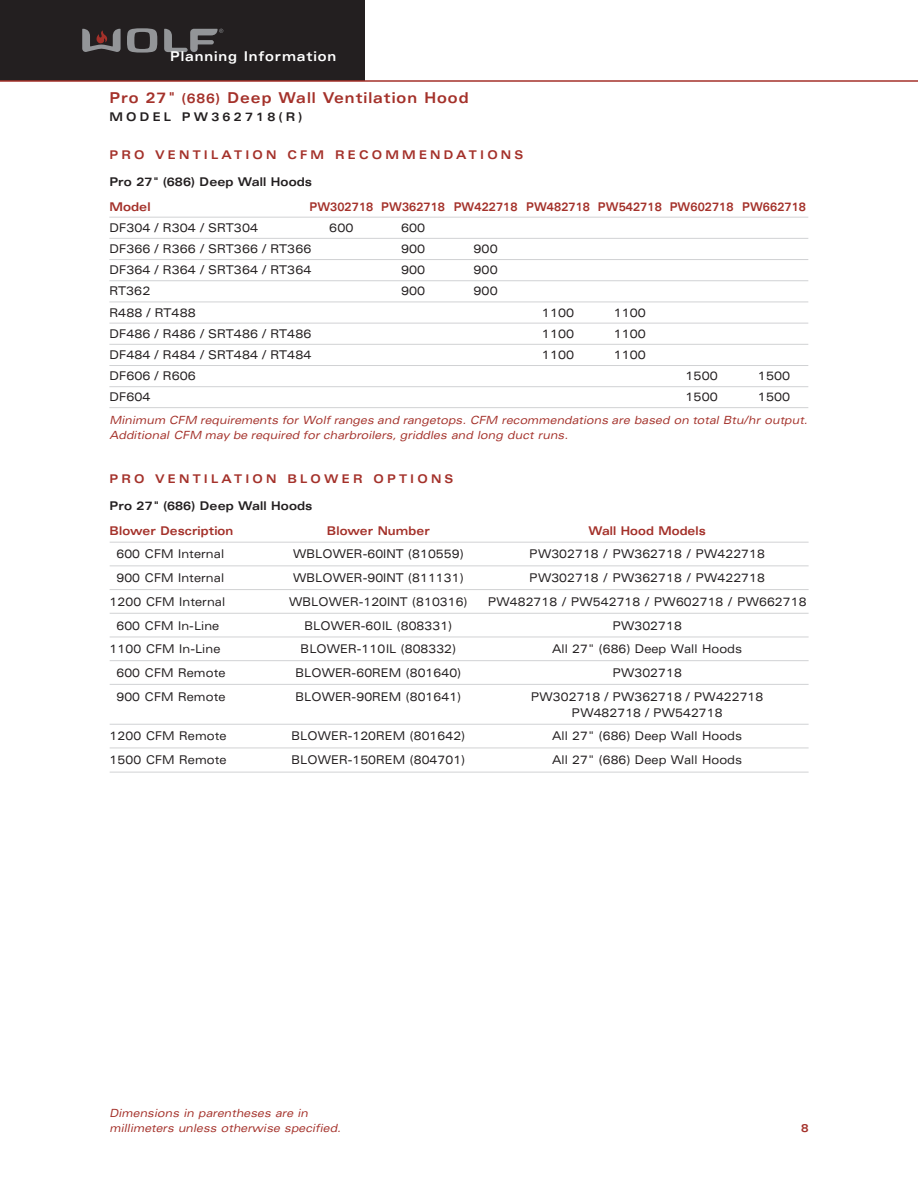
<style>
.page{position:relative;width:918px;height:1188px;background:#fff}
.page>*{position:absolute;margin:0;border:0;box-sizing:border-box;transform-origin:0 0}
.t1{font:700 expanded 15px "Univers";letter-spacing:.075em;color:#a4312a;scale:.88 1}
.t2{font:700 expanded 13.5px "Univers";letter-spacing:.075em;color:#fff;scale:.88 1}
.t3{font:expanded 12px/16.2px "Univers";letter-spacing:.005em;color:#231f20;text-align:center;scale:.88 1}
.t4{font:expanded 12px "Univers";letter-spacing:.005em;color:#231f20;scale:.9 1}
.t5{font:700 expanded 12px "Univers";letter-spacing:.295em;color:#a4312a;scale:.9 1}
.t6{font:700 expanded 12px "Univers";letter-spacing:.005em;color:#a4312a;scale:.8 1}
.t7{font:700 expanded 12px "Univers";letter-spacing:.005em;color:#231f20;scale:.9 1}
.t8{font:700 expanded 12px "Univers";letter-spacing:.005em;color:#a4312a;scale:.88 1}
.t9{font:700 expanded 12px "Univers";letter-spacing:.295em;color:#231f20;scale:.9 1}
.t10{font:700 expanded 12px "Univers";letter-spacing:.005em;color:#a4312a;scale:.9 1}
.t11{font:italic expanded 11.25px/15px "Univers";color:#a4312a;scale:.9 1}
.t12{font:700 expanded 11.25px "Univers";color:#a4312a;scale:.9 1}
.s1{font-size:13.5px}
</style>
<div class="page">
<div style="left:0;top:0;width:364px;height:81px;background:#231f20"></div>
<svg style="left:127px;top:28px;width:30px;height:25px"></svg>
<svg style="left:82px;top:29px;width:39px;height:23px"></svg>
<svg style="left:164px;top:29px;width:59px;height:23px"></svg>
<hr style="left:0;top:80px;width:918px;height:2px;background:#a4312a">
<hr style="left:110px;top:542px;width:699px;height:1px;background:#d1d2d4">
<hr style="left:110px;top:566px;width:699px;height:1px;background:#d1d2d4">
<hr style="left:110px;top:589px;width:699px;height:1px;background:#d1d2d4">
<hr style="left:110px;top:613px;width:699px;height:1px;background:#d1d2d4">
<hr style="left:110px;top:637px;width:699px;height:1px;background:#d1d2d4">
<hr style="left:110px;top:660px;width:699px;height:1px;background:#d1d2d4">
<hr style="left:110px;top:684px;width:699px;height:1px;background:#d1d2d4">
<hr style="left:110px;top:724px;width:699px;height:1px;background:#d1d2d4">
<hr style="left:110px;top:748px;width:699px;height:1px;background:#d1d2d4">
<hr style="left:110px;top:772px;width:699px;height:1px;background:#d1d2d4">
<hr style="left:109px;top:217px;width:699px;height:1px;background:#d1d2d4">
<hr style="left:109px;top:238px;width:699px;height:1px;background:#d1d2d4">
<hr style="left:109px;top:259px;width:699px;height:1px;background:#d1d2d4">
<hr style="left:109px;top:280px;width:699px;height:1px;background:#d1d2d4">
<hr style="left:109px;top:302px;width:699px;height:1px;background:#d1d2d4">
<hr style="left:109px;top:323px;width:699px;height:1px;background:#d1d2d4">
<hr style="left:109px;top:344px;width:699px;height:1px;background:#d1d2d4">
<hr style="left:109px;top:365px;width:699px;height:1px;background:#d1d2d4">
<hr style="left:109px;top:386px;width:699px;height:1px;background:#d1d2d4">
<hr style="left:109px;top:407px;width:699px;height:1px;background:#d1d2d4">
<p class="t2" style="left:170px;top:51px;width:190px">Planning Information</p>
<p class="t1" style="left:110px;top:92px;width:409px">Pro 27" <span class="s1">(686)</span> Deep Wall Ventilation Hood</p>
<p class="t9" style="left:110px;top:112px;width:216px">MODEL PW362718(R)</p>
<p class="t5" style="left:110px;top:150px;width:461px">PRO VENTILATION CFM RECOMMENDATIONS</p>
<p class="t7" style="left:109px;top:177px;width:227px">Pro 27" (686) Deep Wall Hoods</p>
<p class="t10" style="left:109px;top:202px;width:47px">Model</p>
<p class="t6" style="left:309px;top:202px;width:622px">PW302718 PW362718 PW422718 PW482718 PW542718 PW602718 PW662718</p>
<p class="t4" style="left:109px;top:223px;width:167px">DF304 / R304 / SRT304</p>
<p class="t4" style="left:329px;top:223px;width:28px">600</p>
<p class="t4" style="left:401px;top:223px;width:28px">600</p>
<p class="t4" style="left:109px;top:244px;width:226px">DF366 / R366 / SRT366 / RT366</p>
<p class="t4" style="left:401px;top:244px;width:28px">900</p>
<p class="t4" style="left:474px;top:244px;width:28px">900</p>
<p class="t4" style="left:109px;top:266px;width:226px">DF364 / R364 / SRT364 / RT364</p>
<p class="t4" style="left:401px;top:266px;width:28px">900</p>
<p class="t4" style="left:474px;top:266px;width:28px">900</p>
<p class="t4" style="left:109px;top:287px;width:47px">RT362</p>
<p class="t4" style="left:401px;top:287px;width:28px">900</p>
<p class="t4" style="left:474px;top:287px;width:28px">900</p>
<p class="t4" style="left:109px;top:308px;width:97px">R488 / RT488</p>
<p class="t4" style="left:542px;top:308px;width:37px">1100</p>
<p class="t4" style="left:614px;top:308px;width:37px">1100</p>
<p class="t4" style="left:109px;top:329px;width:226px">DF486 / R486 / SRT486 / RT486</p>
<p class="t4" style="left:542px;top:329px;width:37px">1100</p>
<p class="t4" style="left:614px;top:329px;width:37px">1100</p>
<p class="t4" style="left:109px;top:350px;width:226px">DF484 / R484 / SRT484 / RT484</p>
<p class="t4" style="left:542px;top:350px;width:37px">1100</p>
<p class="t4" style="left:614px;top:350px;width:37px">1100</p>
<p class="t4" style="left:109px;top:372px;width:98px">DF606 / R606</p>
<p class="t4" style="left:685px;top:372px;width:37px">1500</p>
<p class="t4" style="left:758px;top:372px;width:37px">1500</p>
<p class="t4" style="left:109px;top:393px;width:47px">DF604</p>
<p class="t4" style="left:685px;top:393px;width:37px">1500</p>
<p class="t4" style="left:758px;top:393px;width:37px">1500</p>
<p class="t11" style="left:109px;top:414px;width:780px">Minimum CFM requirements for Wolf ranges and rangetops. CFM recommendations are based on total Btu/hr output.<br>Additional CFM may be required for charbroilers, griddles and long duct runs.</p>
<p class="t5" style="left:110px;top:474px;width:384px">PRO VENTILATION BLOWER OPTIONS</p>
<p class="t7" style="left:110px;top:501px;width:227px">Pro 27" (686) Deep Wall Hoods</p>
<p class="t8" style="left:110px;top:526px;width:142px">Blower Description</p>
<p class="t8" style="left:327px;top:526px;width:118px">Blower Number</p>
<p class="t8" style="left:588px;top:526px;width:135px">Wall Hood Models</p>
<p class="t3" style="left:116px;top:547px;width:124px">600 CFM Internal</p>
<p class="t3" style="left:293px;top:547px;width:195px">WBLOWER-60INT (810559)</p>
<p class="t3" style="left:529px;top:547px;width:269px">PW302718 / PW362718 / PW422718</p>
<p class="t3" style="left:116px;top:571px;width:124px">900 CFM Internal</p>
<p class="t3" style="left:293px;top:571px;width:195px">WBLOWER-90INT (811131)</p>
<p class="t3" style="left:529px;top:571px;width:269px">PW302718 / PW362718 / PW422718</p>
<p class="t3" style="left:110px;top:595px;width:133px">1200 CFM Internal</p>
<p class="t3" style="left:289px;top:595px;width:204px">WBLOWER-120INT (810316)</p>
<p class="t3" style="left:488px;top:595px;width:364px">PW482718 / PW542718 / PW602718 / PW662718</p>
<p class="t3" style="left:116px;top:618px;width:118px">600 CFM In-Line</p>
<p class="t3" style="left:305px;top:618px;width:169px">BLOWER-60IL (808331)</p>
<p class="t3" style="left:612px;top:618px;width:80px">PW302718</p>
<p class="t3" style="left:110px;top:642px;width:127px">1100 CFM In-Line</p>
<p class="t3" style="left:301px;top:642px;width:178px">BLOWER-110IL (808332)</p>
<p class="t3" style="left:552px;top:642px;width:218px">All 27" (686) Deep Wall Hoods</p>
<p class="t3" style="left:116px;top:666px;width:125px">600 CFM Remote</p>
<p class="t3" style="left:296px;top:666px;width:190px">BLOWER-60REM (801640)</p>
<p class="t3" style="left:612px;top:666px;width:80px">PW302718</p>
<p class="t3" style="left:116px;top:689px;width:125px">900 CFM Remote</p>
<p class="t3" style="left:296px;top:689px;width:190px">BLOWER-90REM (801641)</p>
<p class="t3" style="left:531px;top:689px;width:266px">PW302718 / PW362718 / PW422718<br>PW482718 / PW542718</p>
<p class="t3" style="left:110px;top:729px;width:134px">1200 CFM Remote</p>
<p class="t3" style="left:292px;top:729px;width:199px">BLOWER-120REM (801642)</p>
<p class="t3" style="left:552px;top:729px;width:218px">All 27" (686) Deep Wall Hoods</p>
<p class="t3" style="left:110px;top:753px;width:134px">1500 CFM Remote</p>
<p class="t3" style="left:292px;top:753px;width:199px">BLOWER-150REM (804701)</p>
<p class="t3" style="left:552px;top:753px;width:218px">All 27" (686) Deep Wall Hoods</p>
<p class="t11" style="left:109px;top:1106px;width:261px">Dimensions in parentheses are in millimeters unless otherwise specified.</p>
<p class="t12" style="left:801px;top:1123px;width:10px">8</p>
</div>
